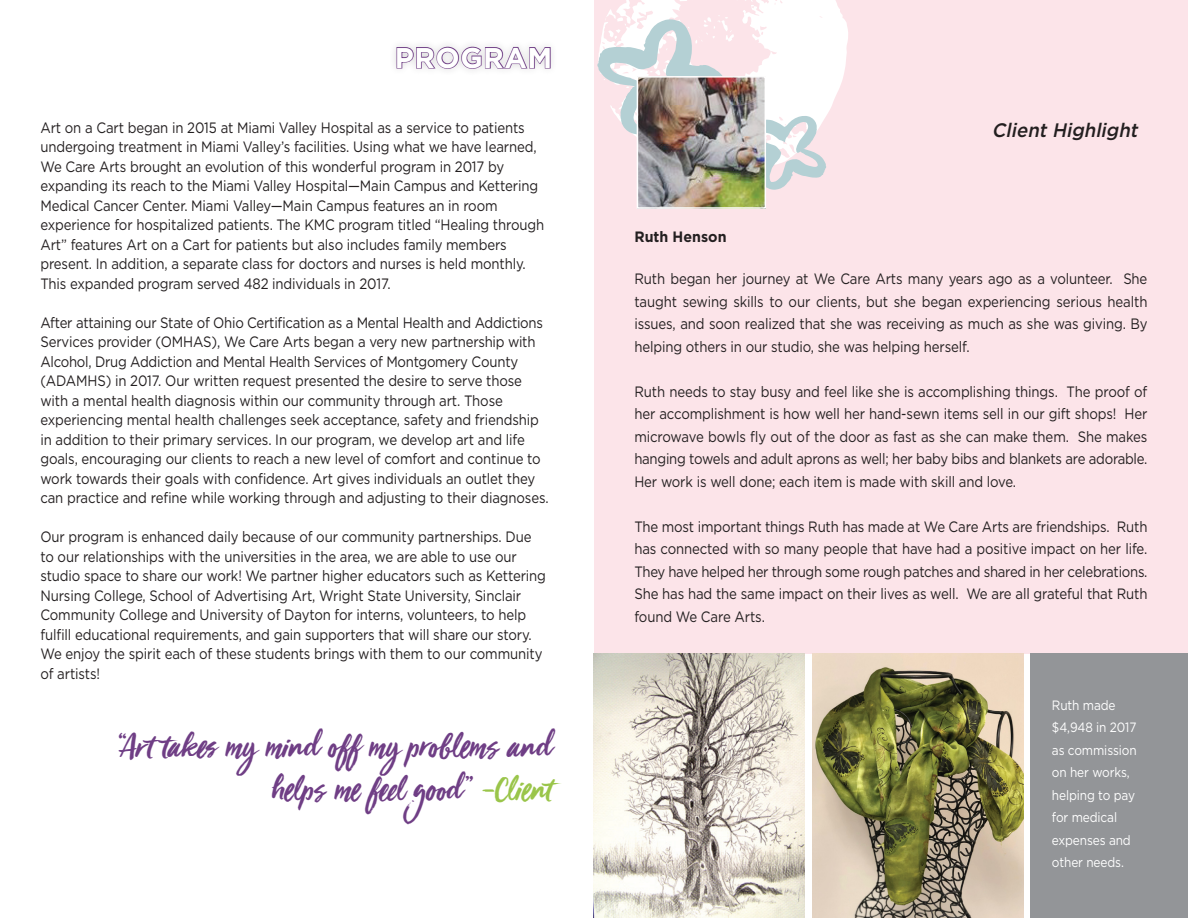
<style>
.page{position:relative;width:1188px;height:918px;background:#fff}
.page>*{position:absolute;margin:0;border:0;box-sizing:border-box;transform-origin:0 0}
.t1{font:36px/43.2px "Viva Beautiful";color:#6f3e85;text-align:right}
.t2{font:700 28.5px "Gotham";letter-spacing:.02em;color:#fff}
.t3{font:italic 500 19.5px "Gotham";color:#231f20;scale:.95 1}
.t4{font:15px/19.5px "Gotham";letter-spacing:-.01em;color:#231f20;scale:.88 1}
.t5{font:700 15px "Gotham";color:#231f20;scale:.95 1}
.t6{font:13.5px/22.5px "Gotham";letter-spacing:-.01em;color:#fff;scale:.88 1}
.s1{color:#9ac54a}
</style>
<div class="page">
<div style="left:594px;top:0;width:594px;height:653px;background:#fce4e9"></div>
<svg style="left:826px;top:0;width:22px;height:116px;fill:#fff"></svg>
<svg style="left:396px;top:46px;width:155px;height:24px"></svg>
<img style="left:593px;top:653px;width:212px;height:265px">
<img style="left:812px;top:653px;width:211px;height:265px">
<div style="left:1030px;top:653px;width:158px;height:265px;background:#939598"></div>
<svg style="left:597px;top:0;width:229px;height:190px"></svg>
<img style="left:640px;top:79px;width:123px;height:127px">
<div style="left:637px;top:76px;width:129px;height:133px;border:2px solid #fff"></div>
<h2 class="t2" style="left:395px;top:39px;width:159px">PROGRAM</h2>
<p class="t4" style="left:40px;top:118px;width:574px">Art on a Cart began in 2015 at Miami Valley Hospital as a service to patients undergoing treatment in Miami Valley’s facilities. Using what we have learned, We Care Arts brought an evolution of this wonderful program in 2017 by expanding its reach to the Miami Valley Hospital—Main Campus and Kettering Medical Cancer Center. Miami Valley—Main Campus features an in room experience for hospitalized patients. The KMC program titled “Healing through Art” features Art on a Cart for patients but also includes family members present. In addition, a separate class for doctors and nurses is held monthly.<br>This expanded program served 482 individuals in 2017.</p>
<p class="t4" style="left:40px;top:313px;width:579px">After attaining our State of Ohio Certification as a Mental Health and Addictions Services provider (OMHAS), We Care Arts began a very new partnership with Alcohol, Drug Addiction and Mental Health Services of Montgomery County (ADAMHS) in 2017. Our written request presented the desire to serve those with a mental health diagnosis within our community through art. Those experiencing mental health challenges seek acceptance, safety and friendship in addition to their primary services. In our program, we develop art and life goals, encouraging our clients to reach a new level of comfort and continue to work towards their goals with confidence. Art gives individuals an outlet they can practice and refine while working through and adjusting to their diagnoses.</p>
<p class="t4" style="left:40px;top:527px;width:576px">Our program is enhanced daily because of our community partnerships. Due to our relationships with the universities in the area, we are able to use our studio space to share our work! We partner higher educators such as Kettering Nursing College, School of Advertising Art, Wright State University, Sinclair Community College and University of Dayton for interns, volunteers, to help fulfill educational requirements, and gain supporters that will share our story.<br>We enjoy the spirit each of these students brings with them to our community of artists!</p>
<h1 class="t1" style="left:120px;top:722px;width:434px">“Arttakes my mind off my problems and helps me feel good” <span class="s1">–Client</span></h1>
<h3 class="t3" style="left:992px;top:117px;width:160px">ClientHighlight</h3>
<p class="t5" style="left:634px;top:227px;width:99px">Ruth Henson</p>
<p class="t4" style="left:634px;top:268px;width:585px;line-height:22.5px;text-align:justify">Ruth began her journey at We Care Arts many years ago as a volunteer. She taught sewing skills to our clients, but she began experiencing serious health issues, and soon realized that she was receiving as much as she was giving. By helping others in our studio, she was helping herself.</p>
<p class="t4" style="left:634px;top:380px;width:585px;line-height:22.5px;text-align:justify">Ruth needs to stay busy and feel like she is accomplishing things. The proof of her accomplishment is how well her hand-sewn items sell in our gift shops! Her microwave bowls fly out of the door as fast as she can make them. She makes hanging towels and adult aprons as well; her baby bibs and blankets are adorable.<br>Her work is well done; each item is made with skill and love.</p>
<p class="t4" style="left:634px;top:515px;width:585px;line-height:22.5px;text-align:justify">The most important things Ruth has made at We Care Arts are friendships. Ruth has connected with so many people that have had a positive impact on her life.<br>They have helped her through some rough patches and shared in her celebrations.<br>She has had the same impact on their lives as well. We are all grateful that Ruth found We Care Arts.</p>
<p class="t6" style="left:1052px;top:693px;width:98px">Ruth made $4,948 in 2017 as commission on her works, helping to pay for medical expenses and other needs.</p>
</div>
